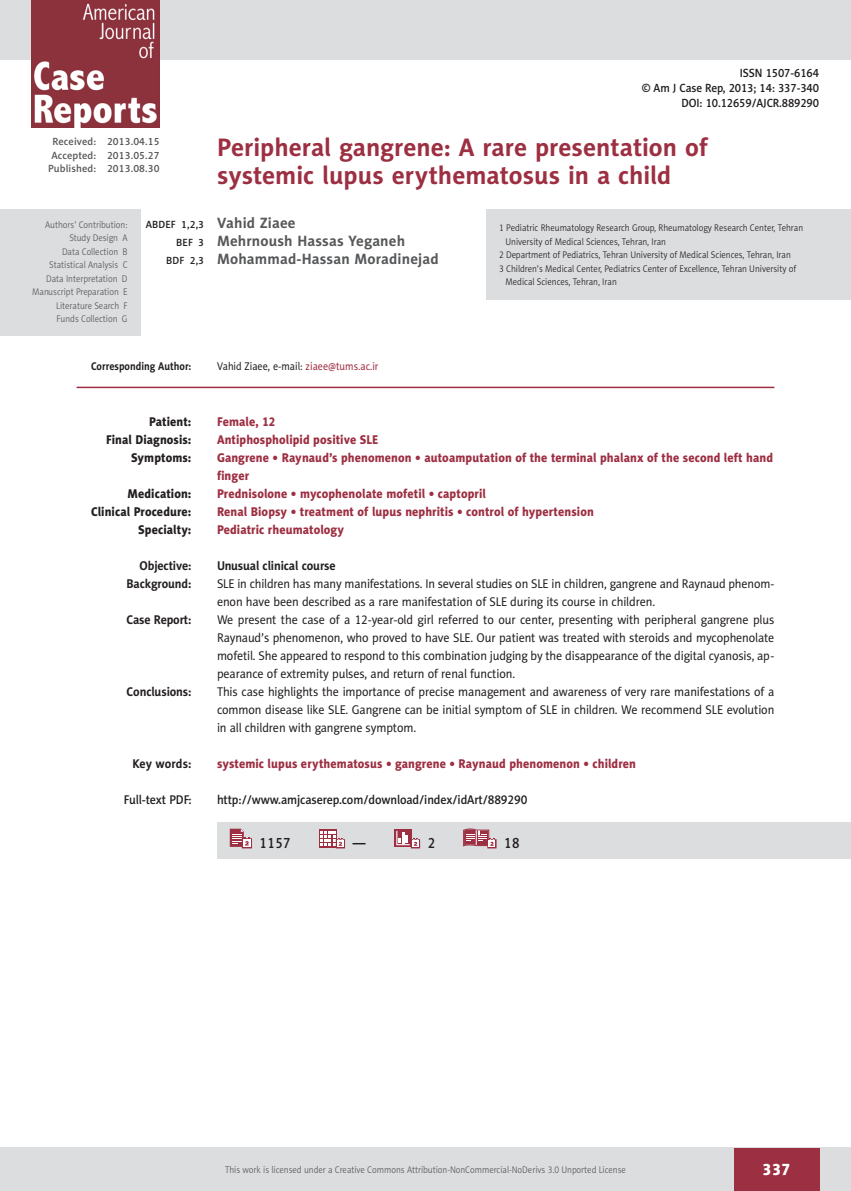
<style>
.page{position:relative;width:851px;height:1191px;background:#fff}
.page>*{position:absolute;margin:0;border:0;box-sizing:border-box;transform-origin:0 0}
.AJCR_Tytul{font:700 25.5px/28.5px "Naomi Sans EFN";color:#9d2f42}
.t1{font:16.5px "Naomi Sans EFN Heavy";color:#fff}
.AJCR_Autorzy{font:700 15px "Naomi Sans EFN";letter-spacing:.01em;color:#57585a}
.AJCR_dane{font:15px "Naomi Sans EFN Medium";letter-spacing:.03em;color:#231f20;scale:.9 1}
.AJCR_Summary_body{font:12.75px/18px "Naomi Sans EFN";letter-spacing:-.01em;color:#231f20;text-align:justify;scale:.95 1}
.AJCR_keywords{font:12.75px/18px "Naomi Sans EFN Heavy";letter-spacing:.005em;color:#9d2f42;scale:.95 1}
.AJCR_keywords-2{font:12.75px "Naomi Sans EFN Heavy";letter-spacing:.005em;color:#231f20;scale:.95 1}
.AJCR_full_text_pdf{font:12.75px "Naomi Sans EFN Medium";letter-spacing:-.01em;color:#231f20;scale:.95 1}
.AJCR_Summary_body-2{font:700 12.75px "Naomi Sans EFN";letter-spacing:-.01em;color:#231f20;scale:.95 1}
.AJCR_keywords-3{font:700 12.75px "Naomi Sans EFN";letter-spacing:.005em;color:#231f20;scale:.95 1}
.AJCR_full_text_pdf-2{font:12px "Naomi Sans EFN Medium";letter-spacing:-.01em;color:#231f20;scale:.95 1}
.AJCR_Adres{font:11.25px "Naomi Sans EFN";color:#231f20;scale:.9 1}
.AJCR_Adres-2{font:700 11.25px "Naomi Sans EFN";color:#231f20;scale:.9 1}
.t2{font:10.5px "Naomi Sans EFN Medium";letter-spacing:.01em;color:#57585a}
.AJCR_Autorzy-2{font:10.5px "Naomi Sans EFN Medium";letter-spacing:.01em;color:#231f20}
.AJCR_Afiliacja{font:9.75px/13.5px "Naomi Sans EFN Light";color:#231f20;scale:.9 1}
.AJCR_pagina_sygnatur{font:9.75px "Naomi Sans EFN Light";color:#57585a;scale:.9 1}
.s1{font-family:"Naomi Sans EFN";font-weight:700;font-size:15px;color:#57585a}
.s2{font-family:"Naomi Sans EFN Medium";font-weight:400;font-size:10.5px;color:#231f20}
.s3{color:#9d2f42}
</style>
<div class="page">
<div style="left:217px;top:822px;width:633px;height:36px;background:#dcdddf"></div>
<svg style="left:230px;top:828px;width:22px;height:20px"></svg>
<div style="left:319px;top:829px;width:17px;height:18px;background:#9d2f42"></div>
<svg style="left:320px;top:830px;width:25px;height:18px"></svg>
<div style="left:394px;top:829px;width:18px;height:18px;background:#9d2f42"></div>
<svg style="left:396px;top:831px;width:24px;height:17px"></svg>
<svg style="left:463px;top:828px;width:33px;height:20px"></svg>
<hr style="left:77px;top:387px;width:697px;height:1px;background:#9d2f42">
<div style="left:0;top:210px;width:140px;height:126px;background:#dcdddf"></div>
<div style="left:486px;top:210px;width:364px;height:90px;background:#dcdddf"></div>
<div style="left:0;top:1148px;width:850px;height:43px;background:#dcdddf"></div>
<div style="left:733px;top:1148px;width:86px;height:42px;background:#9d2f42"></div>
<div style="left:0;top:0;width:850px;height:60px;background:#dcdddf"></div>
<img style="left:32px;top:0;width:127px;height:127px">
<p class="AJCR_full_text_pdf-2" style="left:739px;top:66px;width:85px">ISSN 1507-6164</p>
<p class="AJCR_full_text_pdf-2" style="left:641px;top:81px;width:188px">© Am J Case Rep, 2013; 14: 337-340</p>
<p class="AJCR_full_text_pdf-2" style="left:681px;top:96px;width:146px">DOI: 10.12659/AJCR.889290</p>
<p class="AJCR_Tytul" style="left:217px;top:133px;width:492px">Peripheral gangrene: A rare presentation of systemic lupus erythematosus in a child</p>
<p class="AJCR_Autorzy-2" style="left:146px;top:218px;width:151px">ABDEF 1,2,3 <span class="s1">Vahid Ziaee</span></p>
<p class="AJCR_Autorzy" style="left:176px;top:232px;width:230px"><span class="s2">BEF 3</span> Mehrnoush Hassas Yeganeh</p>
<p class="AJCR_Autorzy" style="left:166px;top:250px;width:274px"><span class="s2">BDF 2,3</span> Mohammad-Hassan Moradinejad</p>
<p class="t2" style="left:52px;top:136px;width:109px">Received: 2013.04.15</p>
<p class="t2" style="left:51px;top:149px;width:110px">Accepted: 2013.05.27</p>
<p class="t2" style="left:48px;top:163px;width:113px">Published: 2013.08.30</p>
<p class="AJCR_pagina_sygnatur" style="left:45px;top:219px;width:93px">Authors’ Contribution:</p>
<p class="AJCR_pagina_sygnatur" style="left:69px;top:232px;width:66px">Study Design A</p>
<p class="AJCR_pagina_sygnatur" style="left:62px;top:246px;width:74px">Data Collection B</p>
<p class="AJCR_pagina_sygnatur" style="left:49px;top:259px;width:89px">Statistical Analysis C</p>
<p class="AJCR_pagina_sygnatur" style="left:46px;top:273px;width:92px">Data Interpretation D</p>
<p class="AJCR_pagina_sygnatur" style="left:32px;top:286px;width:107px">Manuscript Preparation E</p>
<p class="AJCR_pagina_sygnatur" style="left:56px;top:300px;width:81px">Literature Search F</p>
<p class="AJCR_pagina_sygnatur" style="left:57px;top:313px;width:80px">Funds Collection G</p>
<p class="AJCR_Afiliacja" style="left:505px;top:221px;width:332px;text-indent:-6px">1 Pediatric Rheumatology Research Group, Rheumatology Research Center, Tehran<br>University of Medical Sciences, Tehran, Iran</p>
<p class="AJCR_Afiliacja" style="left:499px;top:248px;width:325px">2 Department of Pediatrics, Tehran University of Medical Sciences, Tehran, Iran</p>
<p class="AJCR_Afiliacja" style="left:505px;top:262px;width:324px;text-indent:-6px">3 Children’s Medical Center, Pediatrics Center of Excellence, Tehran University of<br>Medical Sciences, Tehran, Iran</p>
<p class="AJCR_Adres-2" style="left:91px;top:359px;width:113px">Corresponding Author:</p>
<p class="AJCR_Adres" style="left:217px;top:359px;width:181px">Vahid Ziaee, e-mail: <span class="s3">ziaee@tums.ac.ir</span></p>
<p class="AJCR_keywords-2" style="left:149px;top:414px;width:46px">Patient:</p>
<p class="AJCR_keywords" style="left:217px;top:412px;width:63px">Female, 12</p>
<p class="AJCR_keywords-2" style="left:106px;top:432px;width:91px">Final Diagnosis:</p>
<p class="AJCR_keywords" style="left:217px;top:430px;width:171px">Antiphospholipid positive SLE</p>
<p class="AJCR_keywords-2" style="left:131px;top:450px;width:65px">Symptoms:</p>
<p class="AJCR_keywords" style="left:217px;top:448px;width:587px">Gangrene • Raynaud’s phenomenon • autoamputation of the terminal phalanx of the second left hand finger</p>
<p class="AJCR_keywords-2" style="left:127px;top:486px;width:69px">Medication:</p>
<p class="AJCR_keywords" style="left:217px;top:484px;width:284px">Prednisolone • mycophenolate mofetil • captopril</p>
<p class="AJCR_keywords-2" style="left:91px;top:504px;width:107px">Clinical Procedure:</p>
<p class="AJCR_keywords" style="left:217px;top:502px;width:398px">Renal Biopsy • treatment of lupus nephritis • control of hypertension</p>
<p class="AJCR_keywords-2" style="left:138px;top:522px;width:58px">Specialty:</p>
<p class="AJCR_keywords" style="left:217px;top:520px;width:135px">Pediatric rheumatology</p>
<p class="AJCR_Summary_body-2" style="left:139px;top:558px;width:56px">Objective:</p>
<p class="AJCR_Summary_body-2" style="left:217px;top:558px;width:126px">Unusual clinical course</p>
<p class="AJCR_Summary_body-2" style="left:126px;top:576px;width:70px">Background:</p>
<p class="AJCR_Summary_body" style="left:217px;top:575px;width:588px">SLE in children has many manifestations. In several studies on SLE in children, gangrene and Raynaud phenom&shy;enon have been described as a rare manifestation of SLE during its course in children.</p>
<p class="AJCR_Summary_body-2" style="left:126px;top:612px;width:70px">Case Report:</p>
<p class="AJCR_Summary_body" style="left:217px;top:611px;width:588px">We present the case of a 12-year-old girl referred to our center, presenting with peripheral gangrene plus Raynaud’s phenomenon, who proved to have SLE. Our patient was treated with steroids and mycophenolate mofetil. She appeared to respond to this combination judging by the disappearance of the digital cyanosis, ap&shy;pearance of extremity pulses, and return of renal function.</p>
<p class="AJCR_Summary_body-2" style="left:127px;top:684px;width:70px">Conclusions:</p>
<p class="AJCR_Summary_body" style="left:217px;top:683px;width:588px">This case highlights the importance of precise management and awareness of very rare manifestations of a common disease like SLE. Gangrene can be initial symptom of SLE in children. We recommend SLE evolution in all children with gangrene symptom.</p>
<p class="AJCR_keywords-3" style="left:132px;top:756px;width:64px">Key words:</p>
<p class="AJCR_keywords" style="left:217px;top:754px;width:442px">systemic lupus erythematosus • gangrene • Raynaud phenomenon • children</p>
<p class="AJCR_full_text_pdf" style="left:124px;top:792px;width:73px">Full-text PDF:</p>
<p class="AJCR_full_text_pdf" style="left:217px;top:792px;width:328px">http://www.amjcaserep.com/download/index/idArt/889290</p>
<p class="AJCR_dane" style="left:259px;top:834px;width:36px">1157</p>
<p class="AJCR_dane" style="left:352px;top:834px;width:16px">—</p>
<p class="AJCR_dane" style="left:427px;top:834px;width:10px">2</p>
<p class="AJCR_dane" style="left:504px;top:834px;width:19px">18</p>
<p class="AJCR_pagina_sygnatur" style="left:225px;top:1164px;width:447px">This work is licensed under a Creative Commons Attribution-NonCommercial-NoDerivs 3.0 Unported License</p>
<p class="t1" style="left:762px;top:1159px;width:30px">337</p>
</div>
